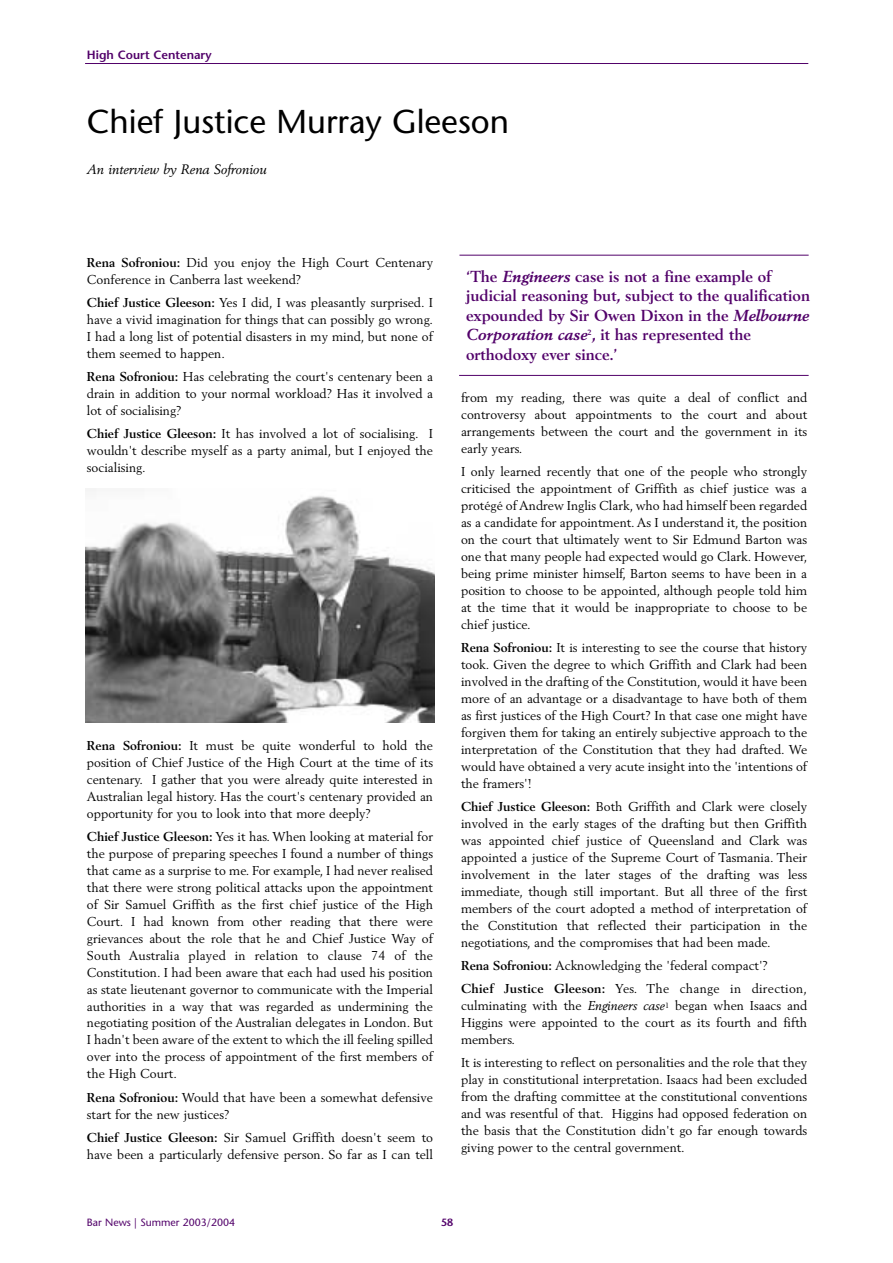
<style>
.page{position:relative;width:893px;height:1263px;background:#fff}
.page>*{position:absolute;margin:0;border:0;box-sizing:border-box;transform-origin:0 0}
.t1{font:33px "Stone Sans";color:#000}
.t2{font:700 15.75px/19.5px "Berling";color:#52026a}
.t3{font:italic 13.5px "Berling";color:#000}
.t4{font:12.75px/17px "Berling";color:#000;text-align:justify}
.t5{font:600 12px "Stone Sans";color:#52026a}
.t6{font:10.5px "Stone Sans";color:#52026a}
.t7{font:600 10.5px "Stone Sans";color:#52026a}
.s1{font-weight:700}
.s2{font-style:italic}
</style>
<div class="page">
<hr style="left:85px;top:63px;width:723px;height:1px;background:#52026a">
<hr style="left:459px;top:255px;width:349px;height:1px;background:#52026a">
<hr style="left:459px;top:375px;width:349px;height:1px;background:#52026a">
<img style="left:86px;top:488px;width:349px;height:234px">
<p class="t5" style="left:87px;top:50px;width:126px">High Court Centenary</p>
<h1 class="t1" style="left:87px;top:108px;width:423px">Chief Justice Murray Gleeson</h1>
<p class="t3" style="left:87px;top:164px;width:181px">An interview by Rena Sofroniou</p>
<p class="t4" style="left:87px;top:255px;width:347px"><span class="s1">Rena Sofroniou:</span> Did you enjoy the High Court Centenary<br>Conference in Canberra last weekend?</p>
<p class="t4" style="left:87px;top:295px;width:347px"><span class="s1">Chief Justice Gleeson:</span> Yes I did, I was pleasantly surprised. I have a vivid imagination for things that can possibly go wrong.<br>I had a long list of potential disasters in my mind, but none of them seemed to happen.</p>
<p class="t4" style="left:87px;top:369px;width:347px"><span class="s1">Rena Sofroniou:</span> Has celebrating the court's centenary been a drain in addition to your normal workload? Has it involved a lot of socialising?</p>
<p class="t4" style="left:87px;top:426px;width:347px"><span class="s1">Chief Justice Gleeson:</span> It has involved a lot of socialising. I wouldn't describe myself as a party animal, but I enjoyed the socialising.</p>
<p class="t4" style="left:87px;top:738px;width:347px"><span class="s1">Rena Sofroniou:</span> It must be quite wonderful to hold the position of Chief Justice of the High Court at the time of its centenary. I gather that you were already quite interested in Australian legal history. Has the court's centenary provided an opportunity for you to look into that more deeply?</p>
<p class="t4" style="left:87px;top:829px;width:347px"><span class="s1">Chief Justice Gleeson:</span> Yes it has. When looking at material for the purpose of preparing speeches I found a number of things that came as a surprise to me. For example, I had never realised that there were strong political attacks upon the appointment of Sir Samuel Griffith as the first chief justice of the High Court. I had known from other reading that there were grievances about the role that he and Chief Justice Way of South Australia played in relation to clause 74 of the Constitution. I had been aware that each had used his position as state lieutenant governor to communicate with the Imperial authorities in a way that was regarded as undermining the negotiating position of the Australian delegates in London. But I hadn't been aware of the extent to which the ill feeling spilled over into the process of appointment of the first members of the High Court.</p>
<p class="t4" style="left:87px;top:1090px;width:347px"><span class="s1">Rena Sofroniou:</span> Would that have been a somewhat defensive start for the new justices?</p>
<p class="t4" style="left:87px;top:1130px;width:347px"><span class="s1">Chief Justice Gleeson:</span> Sir Samuel Griffith doesn't seem to have been a particularly defensive person. So far as I can tell</p>
<p class="t2" style="left:466px;top:268px;width:345px">‘The <span class="s2">Engineers</span> case is not a fine example of judicial reasoning but, subject to the qualification expounded by Sir Owen Dixon in the <span class="s2">Melbourne Corporation case</span><sup>2</sup>, it has represented the orthodoxy ever since.’</p>
<p class="t4" style="left:461px;top:390px;width:347px">from my reading, there was quite a deal of conflict and controversy about appointments to the court and about arrangements between the court and the government in its early years.</p>
<p class="t4" style="left:461px;top:464px;width:347px">I only learned recently that one of the people who strongly criticised the appointment of Griffith as chief justice was a protégé of Andrew Inglis Clark, who had himself been regarded as a candidate for appointment. As I understand it, the position on the court that ultimately went to Sir Edmund Barton was one that many people had expected would go Clark. However, being prime minister himself, Barton seems to have been in a position to choose to be appointed, although people told him at the time that it would be inappropriate to choose to be chief justice.</p>
<p class="t4" style="left:461px;top:640px;width:347px"><span class="s1">Rena Sofroniou:</span> It is interesting to see the course that history took. Given the degree to which Griffith and Clark had been involved in the drafting of the Constitution, would it have been more of an advantage or a disadvantage to have both of them as first justices of the High Court? In that case one might have forgiven them for taking an entirely subjective approach to the interpretation of the Constitution that they had drafted. We would have obtained a very acute insight into the 'intentions of the framers'!</p>
<p class="t4" style="left:461px;top:799px;width:347px"><span class="s1">Chief Justice Gleeson:</span> Both Griffith and Clark were closely involved in the early stages of the drafting but then Griffith was appointed chief justice of Queensland and Clark was appointed a justice of the Supreme Court of Tasmania. Their involvement in the later stages of the drafting was less immediate, though still important. But all three of the first members of the court adopted a method of interpretation of the Constitution that reflected their participation in the negotiations, and the compromises that had been made.</p>
<p class="t4" style="left:461px;top:955px;width:347px;line-height:23.4px"><span class="s1">Rena Sofroniou:</span> Acknowledging the 'federal compact'?<br><span class="s1">Chief Justice Gleeson:</span> Yes. The change in direction,</p>
<p class="t4" style="left:461px;top:998px;width:347px">culminating with the <span class="s2">Engineers case</span><sup>1</sup> began when Isaacs and Higgins were appointed to the court as its fourth and fifth members.</p>
<p class="t4" style="left:461px;top:1055px;width:347px">It is interesting to reflect on personalities and the role that they play in constitutional interpretation. Isaacs had been excluded from the drafting committee at the constitutional conventions and was resentful of that. Higgins had opposed federation on the basis that the Constitution didn't go far enough towards giving power to the central government.</p>
<p class="t6" style="left:87px;top:1218px;width:150px">Bar News | Summer 2003/2004</p>
<p class="t7" style="left:441px;top:1218px;width:14px">58</p>
</div>
